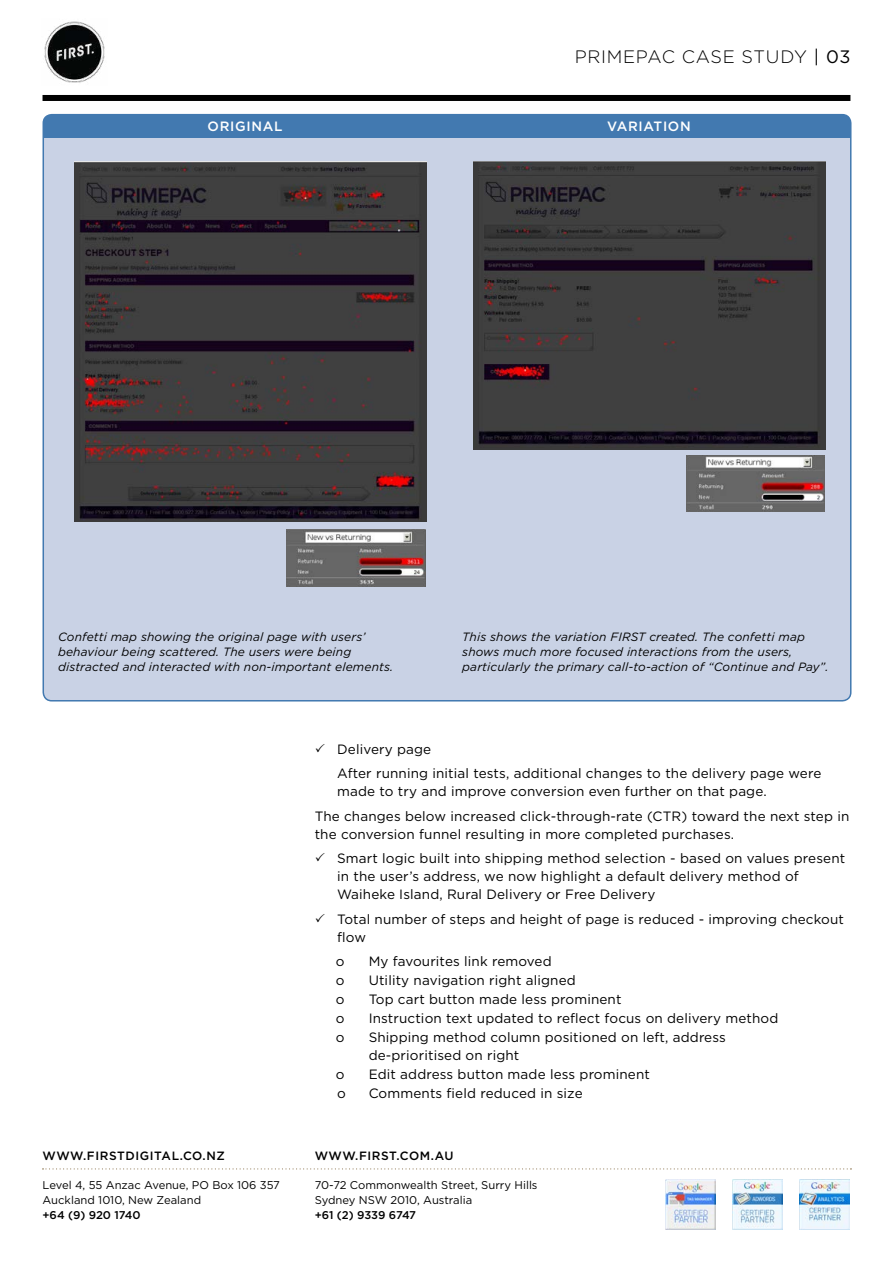
<style>
.page{position:relative;width:893px;height:1263px;background:#fff}
.page>*{position:absolute;margin:0;border:0;box-sizing:border-box;transform-origin:0 0}
.t1{font:300 18px "Gotham";letter-spacing:.04em;color:#000}
.t2{font:13.5px/24.5px "Gotham";letter-spacing:.01em;color:#000}
.t3{font:500 13.5px "Gotham";letter-spacing:.05em;color:#fff}
.t4{font:italic 12px/15px "Gotham";letter-spacing:.01em;color:#000}
.t5{font:500 12px "Gotham";letter-spacing:.05em;color:#000}
.t6{font:11.25px/15px "Gotham";color:#000}
.t7{font:500 11.25px "Gotham";letter-spacing:-.01em;color:#000}
.s1{font-weight:400}
</style>
<div class="page">
<svg style="left:43px;top:1168px;width:808px;height:1px"></svg>
<img style="left:733px;top:1179px;width:50px;height:50px">
<img style="left:665px;top:1179px;width:51px;height:50px">
<img style="left:800px;top:1179px;width:50px;height:50px">
<div style="left:43px;top:115px;width:808px;height:586px;background:#c9d2e5;border-radius:9px"></div>
<div style="left:43px;top:115px;width:808px;height:23px;background:#4279b0"></div>
<img style="left:44px;top:21px;width:61px;height:62px">
<div style="left:43px;top:95px;width:807px;height:6px;background:#000"></div>
<img style="left:75px;top:162px;width:351px;height:359px">
<img style="left:286px;top:530px;width:139px;height:57px">
<img style="left:474px;top:162px;width:351px;height:287px">
<img style="left:686px;top:455px;width:139px;height:57px">
<h1 class="t1" style="left:575px;top:46px;width:277px">PRIMEPAC CASE STUDY <span class="s1">| 03</span></h1>
<p class="t3" style="left:208px;top:117px;width:76px">ORIGINAL</p>
<p class="t3" style="left:607px;top:117px;width:85px">VARIATION</p>
<p class="t4" style="left:58px;top:629px;width:337px">Confetti map showing the original page with users’ behaviour being scattered. The users were being distracted and interacted with non-important elements.</p>
<p class="t4" style="left:462px;top:629px;width:368px">This shows the variation FIRST created. The confetti map shows much more focused interactions from the users, particularly the primary call-to-action of “Continue and Pay”.</p>
<p class="t2" style="left:337px;top:737px;width:486px">Delivery page<br>After running initial tests, additional changes to the delivery page were</p>
<p class="t2" style="left:315px;top:779px;width:536px;text-indent:23px">made to try and improve conversion even further on that page.<br>The changes below increased click-through-rate (CTR) toward the next step in</p>
<p class="t2" style="left:337px;top:821px;width:510px;text-indent:-23px">the conversion funnel resulting in more completed purchases.<br>Smart logic built into shipping method selection - based on values present</p>
<p class="t2" style="left:337px;top:867px;width:463px;line-height:18px">in the user’s address, we now highlight a default delivery method of<br>Waiheke Island, Rural Delivery or Free Delivery</p>
<p class="t2" style="left:337px;top:909px;width:508px;line-height:18px">Total number of steps and height of page is reduced - improving checkout flow</p>
<p class="t2" style="left:336px;top:949px;width:10px">o</p>
<p class="t2" style="left:369px;top:949px;width:184px">My favourites link removed</p>
<p class="t2" style="left:336px;top:968px;width:10px">o</p>
<p class="t2" style="left:369px;top:968px;width:209px">Utility navigation right aligned</p>
<p class="t2" style="left:336px;top:987px;width:10px">o</p>
<p class="t2" style="left:369px;top:987px;width:254px">Top cart button made less prominent</p>
<p class="t2" style="left:336px;top:1006px;width:10px">o</p>
<p class="t2" style="left:369px;top:1006px;width:411px">Instruction text updated to reflect focus on delivery method</p>
<p class="t2" style="left:336px;top:1025px;width:10px">o</p>
<p class="t2" style="left:369px;top:1028px;width:359px;line-height:18px">Shipping method column positioned on left, address de-prioritised on right</p>
<p class="t2" style="left:336px;top:1062px;width:10px">o</p>
<p class="t2" style="left:369px;top:1062px;width:283px">Edit address button made less prominent</p>
<p class="t2" style="left:337px;top:1081px;width:10px">o</p>
<p class="t2" style="left:369px;top:1081px;width:216px">Comments field reduced in size</p>
<p class="t5" style="left:43px;top:1148px;width:184px">WWW.FIRSTDIGITAL.CO.NZ</p>
<p class="t5" style="left:315px;top:1148px;width:140px">WWW.FIRST.COM.AU</p>
<p class="t6" style="left:43px;top:1177px;width:239px">Level 4, 55 Anzac Avenue, PO Box 106 357<br>Auckland 1010, New Zealand</p>
<p class="t7" style="left:43px;top:1207px;width:100px">+64 (9) 920 1740</p>
<p class="t6" style="left:315px;top:1177px;width:224px">70-72 Commonwealth Street, Surry Hills<br>Sydney NSW 2010, Australia</p>
<p class="t7" style="left:315px;top:1207px;width:103px">+61 (2) 9339 6747</p>
</div>
